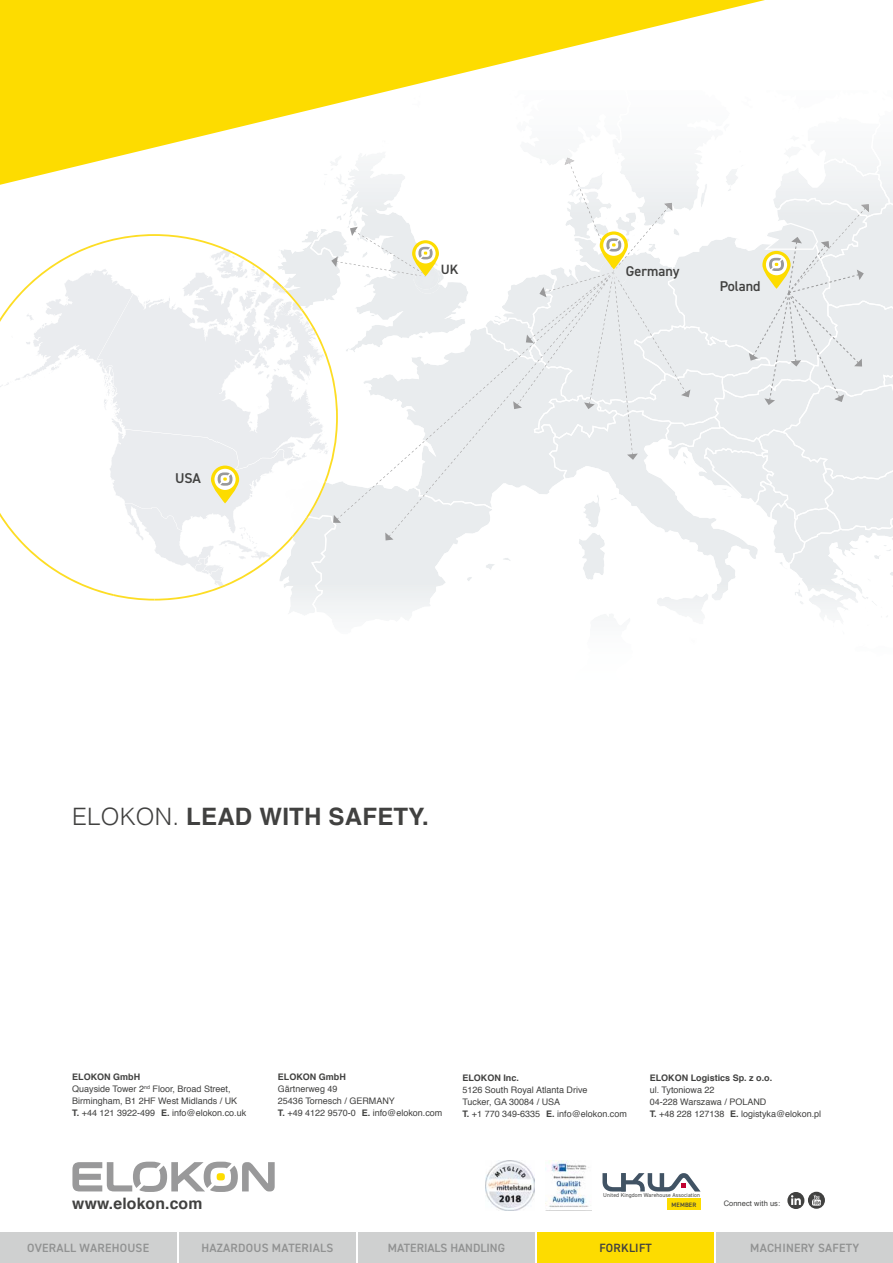
<style>
.page{position:relative;width:893px;height:1263px;background:#fff}
.page>*{position:absolute;margin:0;border:0;box-sizing:border-box;transform-origin:0 0}
.t1{font:700 24px "Helvetica";letter-spacing:.01em;color:#414140}
.t2{font:700 15.75px "Helvetica";letter-spacing:.01em;color:#414140}
.t3{font:600 14.1px "DIN2014";color:#414140}
.t4{font:600 13.5px "DIN2014";color:#414140}
.t5{font:600 12px "DIN2014";letter-spacing:.02em;color:#919292}
.t6{font:600 12px "DIN2014";color:#919292}
.t7{font:600 12px "DIN2014";letter-spacing:.02em;color:#414140}
.t8{font:9px/12px "Helvetica";color:#414140}
.t9{font:700 9px "Helvetica";color:#414140}
.t10{font:7.5px "Helvetica";letter-spacing:.01em;color:#414140}
.t11{font:600 6.3px "DIN2014";letter-spacing:.02em;color:#414140}
.t12{font:5.7px "DIN2014";letter-spacing:.01em;color:#414140}
.s1{font-weight:300}
.s2{font-weight:700}
</style>
<div class="page">
<svg style="left:72px;top:1162px;width:203px;height:30px"></svg>
<svg style="left:809px;top:1192px;width:15px;height:16px"></svg>
<div style="left:808px;top:1192px;width:17px;height:17px;border:2px solid #414140;border-radius:50%"></div>
<div style="left:788px;top:1193px;width:16px;height:15px;background:#414140;border-radius:50%"></div>
<div style="left:787px;top:1192px;width:17px;height:17px;border:2px solid #414140;border-radius:50%"></div>
<svg style="left:791px;top:1195px;width:10px;height:10px"></svg>
<svg style="left:812px;top:1195px;width:9px;height:10px"></svg>
<svg style="left:602px;top:1173px;width:98px;height:18px"></svg>
<div style="left:667px;top:1198px;width:34px;height:12px;background:#fddc00"></div>
<img style="left:485px;top:1161px;width:50px;height:49px">
<img style="left:545px;top:1161px;width:47px;height:50px">
<svg style="left:0;top:161px;width:893px;height:439px"></svg>
<svg style="left:0;top:0;width:784px;height:225px"></svg>
<div style="left:0;top:1232px;width:176px;height:31px;background:#cfd0d0"></div>
<div style="left:179px;top:1232px;width:177px;height:31px;background:#cfd0d0"></div>
<div style="left:358px;top:1232px;width:177px;height:31px;background:#cfd0d0"></div>
<div style="left:537px;top:1232px;width:177px;height:31px;background:#fddc00"></div>
<div style="left:716px;top:1232px;width:177px;height:31px;background:#cfd0d0"></div>
<h3 class="t3" style="left:175px;top:469px;width:27px">USA</h3>
<h3 class="t4" style="left:441px;top:260px;width:19px">UK</h3>
<h1 class="t1" style="left:72px;top:795px;width:358px"><span class="s1">ELOKON.</span> LEAD WITH SAFETY.</h1>
<h3 class="t3" style="left:626px;top:262px;width:55px">Germany</h3>
<h3 class="t3" style="left:720px;top:277px;width:42px">Poland</h3>
<p class="t9" style="left:278px;top:1069px;width:70px">ELOKON GmbH</p>
<p class="t8" style="left:278px;top:1083px;width:166px">Gärtnerweg 49<br>25436 Tornesch / GERMANY<br><span class="s2">T.</span> +49 4122 9570-0 <span class="s2">E.</span> info@elokon.com</p>
<p class="t8" style="left:72px;top:1071px;width:175px"><span class="s2">ELOKON GmbH<br></span>Quayside Tower 2<sup>nd</sup> Floor, Broad Street,<br>Birmingham, B1 2HF West Midlands / UK<br><span class="s2">T.</span> +44 121 3922-499 <span class="s2">E.</span> info@elokon.co.uk</p>
<p class="t9" style="left:650px;top:1069px;width:124px">ELOKON Logistics Sp. z o.o.</p>
<p class="t9" style="left:462px;top:1069px;width:58px">ELOKON Inc.</p>
<p class="t8" style="left:462px;top:1084px;width:166px">5126 South Royal Atlanta Drive<br>Tucker, GA 30084 / USA<br><span class="s2">T.</span> +1 770 349-6335 <span class="s2">E.</span> info@elokon.com</p>
<p class="t8" style="left:650px;top:1084px;width:173px">ul. Tytoniowa 22<br>04-228 Warszawa / POLAND<br><span class="s2">T.</span> +48 228 127138 <span class="s2">E.</span> logistyka@elokon.pl</p>
<h2 class="t2" style="left:72px;top:1189px;width:132px">www.elokon.com</h2>
<p class="t12" style="left:603px;top:1191px;width:98px">United Kingdom Warehouse Association</p>
<p class="t11" style="left:672px;top:1200px;width:26px">MEMBER</p>
<p class="t10" style="left:724px;top:1198px;width:58px">Connect with us:</p>
<h3 class="t5" style="left:27px;top:1240px;width:123px">OVERALL WAREHOUSE</h3>
<h3 class="t5" style="left:201px;top:1240px;width:133px">HAZARDOUS MATERIALS</h3>
<h3 class="t6" style="left:388px;top:1240px;width:119px">MATERIALS HANDLING</h3>
<h3 class="t7" style="left:599px;top:1240px;width:54px">FORKLIFT</h3>
<h3 class="t5" style="left:750px;top:1240px;width:110px">MACHINERY SAFETY</h3>
</div>
